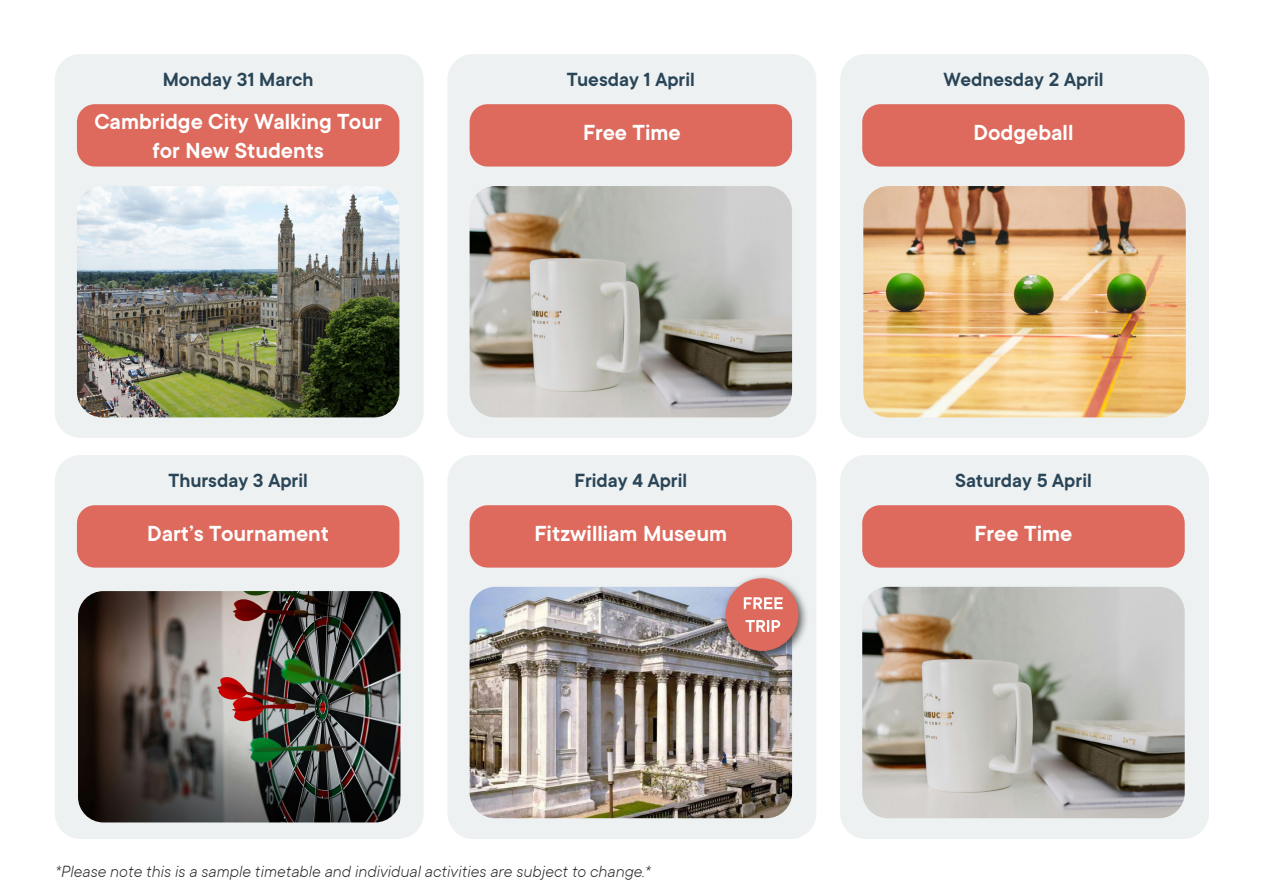
<style>
.page{position:relative;width:1263px;height:893px;background:#fff}
.page>*{position:absolute;margin:0;border:0;box-sizing:border-box;transform-origin:0 0}
.t1{font:600 24px/28.8px "TT Commons";color:#fff;text-align:center}
.t2{font:600 21px "TT Commons";color:#294557}
.t3{font:italic 300 18px "TT Commons";color:#231f20}
</style>
<div class="page">
<div style="left:55px;top:455px;width:369px;height:384px;background:#edf1f2;border-radius:26px"></div>
<div style="left:840px;top:54px;width:369px;height:384px;background:#edf1f2;border-radius:26px"></div>
<div style="left:840px;top:455px;width:369px;height:384px;background:#edf1f2;border-radius:26px"></div>
<div style="left:447px;top:54px;width:369px;height:384px;background:#edf1f2;border-radius:26px"></div>
<div style="left:447px;top:455px;width:369px;height:384px;background:#edf1f2;border-radius:26px"></div>
<div style="left:77px;top:505px;width:322px;height:63px;background:#dd6a5d;border-radius:18px"></div>
<div style="left:862px;top:104px;width:323px;height:63px;background:#dd6a5d;border-radius:18px"></div>
<div style="left:470px;top:505px;width:322px;height:63px;background:#dd6a5d;border-radius:18px"></div>
<div style="left:470px;top:104px;width:322px;height:63px;background:#dd6a5d;border-radius:18px"></div>
<div style="left:862px;top:505px;width:323px;height:63px;background:#dd6a5d;border-radius:18px"></div>
<div style="left:55px;top:54px;width:369px;height:384px;background:#edf1f2;border-radius:26px"></div>
<div style="left:77px;top:104px;width:322px;height:63px;background:#dd6a5d;border-radius:18px"></div>
<img style="left:77px;top:186px;width:322px;height:231px">
<img style="left:470px;top:186px;width:322px;height:231px">
<img style="left:862px;top:587px;width:323px;height:231px">
<img style="left:863px;top:186px;width:323px;height:231px">
<img style="left:470px;top:587px;width:322px;height:231px">
<img style="left:78px;top:591px;width:322px;height:231px">
<div style="left:720px;top:573px;width:90px;height:89px;background:#231f20;opacity:.75"></div>
<div style="left:726px;top:578px;width:72px;height:73px;background:#dd6a5d;border-radius:50%"></div>
<svg style="left:745px;top:620px;width:35px;height:12px"></svg>
<svg style="left:744px;top:597px;width:39px;height:12px"></svg>
<p class="t2" style="left:163px;top:68px;width:152px">Monday 31 March</p>
<p class="t1" style="left:94px;top:108px;width:289px">Cambridge City Walking Tour for New Students</p>
<p class="t2" style="left:567px;top:68px;width:130px">Tuesday 1 April</p>
<p class="t1" style="left:583px;top:118px;width:99px">Free Time</p>
<p class="t2" style="left:943px;top:68px;width:162px">Wednesday 2 April</p>
<p class="t1" style="left:973px;top:118px;width:101px">Dodgeball</p>
<p class="t2" style="left:168px;top:469px;width:141px">Thursday 3 April</p>
<p class="t2" style="left:574px;top:469px;width:114px">Friday 4 April</p>
<p class="t2" style="left:955px;top:469px;width:138px">Saturday 5 April</p>
<p class="t1" style="left:147px;top:519px;width:183px">Dart’s Tournament</p>
<p class="t1" style="left:534px;top:519px;width:194px">Fitzwilliam Museum</p>
<p class="t1" style="left:975px;top:519px;width:99px">Free Time</p>
<p class="t3" style="left:55px;top:862px;width:597px">*Please note this is a sample timetable and individual activities are subject to change.*</p>
</div>
